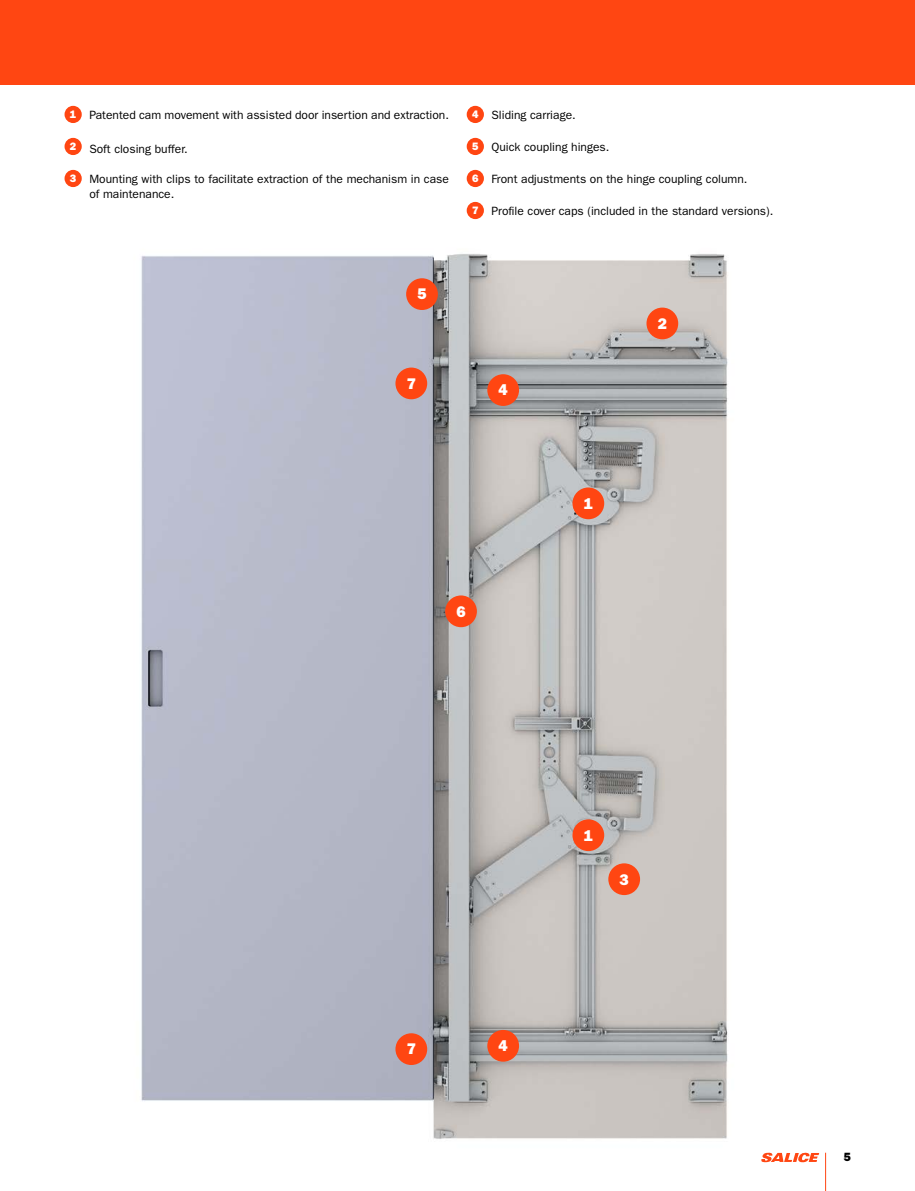
<style>
.page{position:relative;width:915px;height:1191px;background:#fff}
.page>*{position:absolute;margin:0;border:0;box-sizing:border-box;transform-origin:0 0}
.t1{font:15.45px "ITC Franklin Gothic Std Hvy";color:#fff}
.t2{font:12px/15px "ITC Franklin Gothic Std";color:#000}
.t3{font:12px "ITC Franklin Gothic Std Hvy";color:#000}
.s1{font-family:"ITC Franklin Gothic Std Hvy";font-size:10.8px;color:#fff}
</style>
<div class="page">
<div style="left:0;top:0;width:914px;height:85px;background:#ff4612"></div>
<img style="left:141px;top:254px;width:587px;height:885px">
<div style="left:572px;top:487px;width:32px;height:32px;background:#ff4612;border-radius:50%"></div>
<div style="left:572px;top:819px;width:32px;height:32px;background:#ff4612;border-radius:50%"></div>
<div style="left:646px;top:307px;width:32px;height:32px;background:#ff4612;border-radius:50%"></div>
<div style="left:608px;top:863px;width:32px;height:32px;background:#ff4612;border-radius:50%"></div>
<div style="left:487px;top:1030px;width:32px;height:31px;background:#ff4612;border-radius:50%"></div>
<div style="left:487px;top:374px;width:32px;height:32px;background:#ff4612;border-radius:50%"></div>
<div style="left:406px;top:278px;width:32px;height:32px;background:#ff4612;border-radius:50%"></div>
<div style="left:445px;top:595px;width:31px;height:32px;background:#ff4612;border-radius:50%"></div>
<div style="left:395px;top:367px;width:32px;height:32px;background:#ff4612;border-radius:50%"></div>
<div style="left:395px;top:1033px;width:32px;height:32px;background:#ff4612;border-radius:50%"></div>
<div style="left:64px;top:106px;width:18px;height:17px;background:#ff4612;border-radius:50%"></div>
<div style="left:64px;top:138px;width:18px;height:17px;background:#ff4612;border-radius:50%"></div>
<div style="left:64px;top:170px;width:18px;height:17px;background:#ff4612;border-radius:50%"></div>
<div style="left:466px;top:106px;width:17px;height:17px;background:#ff4612;border-radius:50%"></div>
<div style="left:466px;top:138px;width:17px;height:17px;background:#ff4612;border-radius:50%"></div>
<div style="left:466px;top:170px;width:17px;height:17px;background:#ff4612;border-radius:50%"></div>
<div style="left:466px;top:202px;width:17px;height:17px;background:#ff4612;border-radius:50%"></div>
<hr style="left:824px;top:1152px;width:1px;height:39px;background:#ff4612">
<svg style="left:761px;top:1152px;width:58px;height:10px"></svg>
<p class="t2" style="left:70px;top:108px;width:380px"><span class="s1">1</span> Patented cam movement with assisted door insertion and extraction.</p>
<p class="t2" style="left:70px;top:141px;width:119px"><sup>2</sup> Soft closing buffer.</p>
<p class="t2" style="left:89px;top:172px;width:361px;text-indent:-19px"><span class="s1">3</span> Mounting with clips to facilitate extraction of the mechanism in case of maintenance.</p>
<p class="t2" style="left:472px;top:108px;width:105px"><span class="s1">4</span> Sliding carriage.</p>
<p class="t2" style="left:472px;top:140px;width:139px"><span class="s1">5</span> Quick coupling hinges.</p>
<p class="t2" style="left:472px;top:172px;width:277px"><span class="s1">6</span> Front adjustments on the hinge coupling column.</p>
<p class="t2" style="left:472px;top:204px;width:302px"><span class="s1">7</span> Profile cover caps (included in the standard versions).</p>
<p class="t1" style="left:417px;top:285px;width:11px">5</p>
<p class="t1" style="left:406px;top:374px;width:11px">7</p>
<p class="t1" style="left:498px;top:381px;width:11px">4</p>
<p class="t1" style="left:657px;top:314px;width:11px">2</p>
<p class="t1" style="left:456px;top:602px;width:11px">6</p>
<p class="t1" style="left:583px;top:494px;width:11px">1</p>
<p class="t1" style="left:406px;top:1040px;width:11px">7</p>
<p class="t1" style="left:498px;top:1036px;width:11px">4</p>
<p class="t1" style="left:583px;top:826px;width:11px">1</p>
<p class="t1" style="left:619px;top:870px;width:11px">3</p>
<p class="t3" style="left:843px;top:1149px;width:9px">5</p>
</div>
